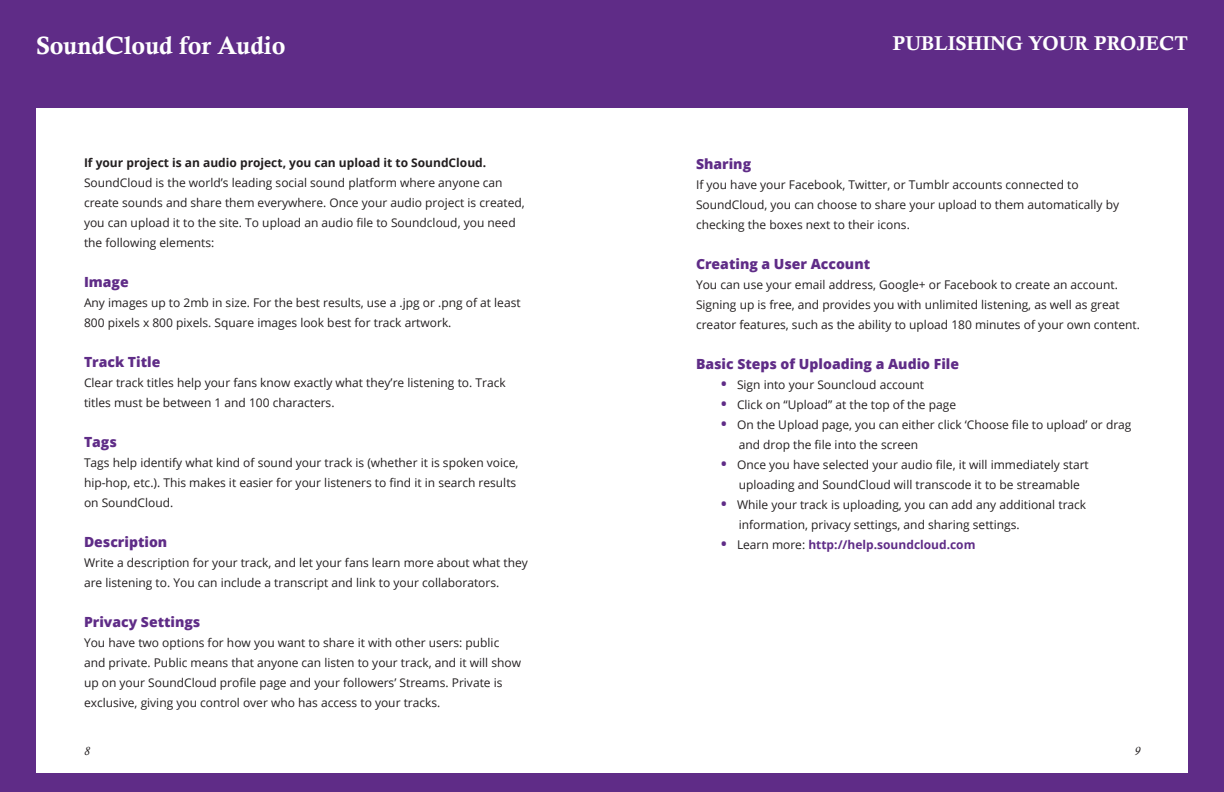
<style>
.page{position:relative;width:1224px;height:792px;background:#5f2c87}
.page>*{position:absolute;margin:0;border:0;box-sizing:border-box;transform-origin:0 0}
.t1{font:25px "Calis MT Bol";color:#fff}
.t2{font:20px "Calis MT Bol";color:#fff}
.t3{font:800 14px "Open Sans";color:#5f2c87}
.t4{font:12px/20px "Open Sans";color:#231f20}
.t5{font:700 12px "Open Sans";color:#231f20}
.t6{font:700 12px "Open Sans";color:#5f2c87}
.t7{font:italic 12px "Calisto";color:#231f20}
.s1{font-size:20px;color:#5f2c87}
.s2{font-weight:400;font-size:20px}
.s3{font-weight:400;color:#231f20}
</style>
<div class="page">
<div style="left:36px;top:108px;width:1152px;height:665px;background:#fff"></div>
<h1 class="t1" style="left:36px;top:31px;width:251px">SoundCloud for Audio</h1>
<h2 class="t2" style="left:893px;top:32px;width:297px">PUBLISHING YOUR PROJECT</h2>
<p class="t5" style="left:84px;top:154px;width:404px">If your project is an audio project, you can upload it to SoundCloud.</p>
<p class="t4" style="left:84px;top:172px;width:442px">SoundCloud is the world’s leading social sound platform where anyone can create sounds and share them everywhere. Once your audio project is created, you can upload it to the site. To upload an audio file to Soundcloud, you need the following elements:</p>
<p class="t3" style="left:84px;top:271px;width:46px">Image</p>
<p class="t4" style="left:84px;top:292px;width:438px">Any images up to 2mb in size. For the best results, use a .jpg or .png of at least<br>800 pixels x 800 pixels. Square images look best for track artwork.</p>
<p class="t3" style="left:84px;top:351px;width:78px">Track Title</p>
<p class="t4" style="left:84px;top:372px;width:423px">Clear track titles help your fans know exactly what they’re listening to. Track titles must be between 1 and 100 characters.</p>
<p class="t3" style="left:84px;top:431px;width:34px">Tags</p>
<p class="t4" style="left:84px;top:452px;width:436px">Tags help identify what kind of sound your track is (whether it is spoken voice, hip-hop, etc.). This makes it easier for your listeners to find it in search results on SoundCloud.</p>
<p class="t3" style="left:84px;top:531px;width:85px">Description</p>
<p class="t4" style="left:84px;top:552px;width:446px">Write a description for your track, and let your fans learn more about what they are listening to. You can include a transcript and link to your collaborators.</p>
<p class="t3" style="left:84px;top:611px;width:118px">Privacy Settings</p>
<p class="t4" style="left:84px;top:632px;width:439px">You have two options for how you want to share it with other users: public and private. Public means that anyone can listen to your track, and it will show up on your SoundCloud profile page and your followers’ Streams. Private is exclusive, giving you control over who has access to your tracks.</p>
<p class="t3" style="left:696px;top:153px;width:57px">Sharing</p>
<p class="t4" style="left:696px;top:174px;width:425px">If you have your Facebook, Twitter, or Tumblr accounts connected to<br>SoundCloud, you can choose to share your upload to them automatically by checking the boxes next to their icons.</p>
<p class="t3" style="left:696px;top:253px;width:176px">Creating a User Account</p>
<p class="t4" style="left:696px;top:274px;width:445px">You can use your email address, Google+ or Facebook to create an account.<br>Signing up is free, and provides you with unlimited listening, as well as great creator features, such as the ability to upload 180 minutes of your own content.</p>
<p class="t3" style="left:696px;top:353px;width:265px">Basic Steps of Uploading a Audio File</p>
<p class="t4" style="left:720px;top:374px;width:206px"><span class="s1">•</span> Sign into your Souncloud account</p>
<p class="t4" style="left:720px;top:394px;width:238px"><span class="s1">•</span> Click on “Upload” at the top of the page</p>
<p class="t4" style="left:739px;top:414px;width:394px;text-indent:-19px"><span class="s1">•</span> On the Upload page, you can either click ‘Choose file to upload’ or drag and drop the file into the screen</p>
<p class="t4" style="left:739px;top:454px;width:352px;text-indent:-19px"><span class="s1">•</span> Once you have selected your audio file, it will immediately start uploading and SoundCloud will transcode it to be streamable</p>
<p class="t4" style="left:739px;top:494px;width:349px;text-indent:-19px"><span class="s1">•</span> While your track is uploading, you can add any additional track information, privacy settings, and sharing settings.</p>
<p class="t6" style="left:720px;top:536px;width:257px"><span class="s2">•</span> <span class="s3">Learn more:</span> http://help.soundcloud.com</p>
<p class="t7" style="left:84px;top:744px;width:7px">8</p>
<p class="t7" style="left:1134px;top:744px;width:7px">9</p>
</div>
